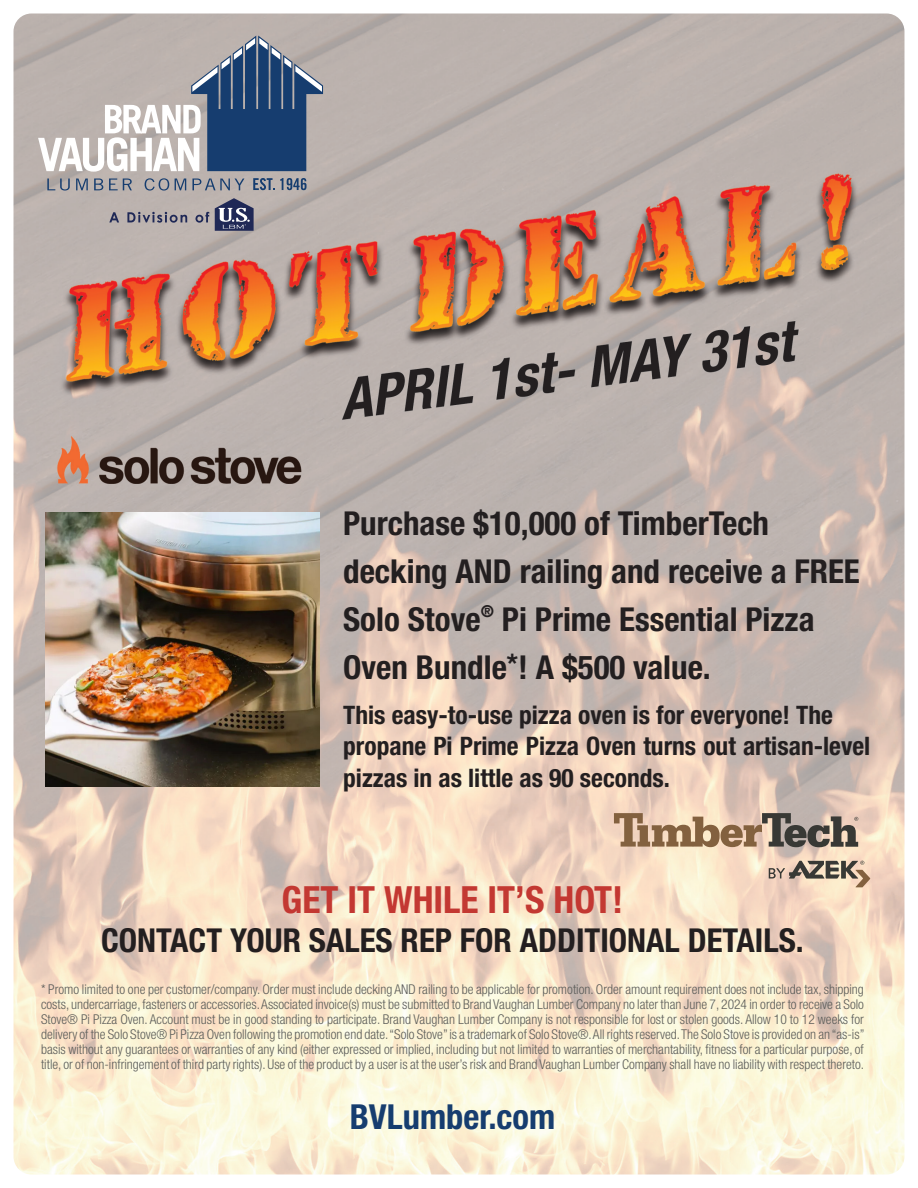
<style>
.page{position:relative;width:918px;height:1188px;background:#fff}
.page>*{position:absolute;margin:0;border:0;box-sizing:border-box;transform-origin:0 0}
.t1{font:700 condensed 37.5px "Helvetica Neue LT Std";color:#c33832}
.t2{font:700 condensed 34.5px "Helvetica Neue LT Std";color:#163d6f}
.t3{font:700 condensed 33px/48px "Helvetica Neue LT Std";color:#231f20}
.t4{font:700 condensed 25.5px/31.5px "Helvetica Neue LT Std";color:#231f20}
.t5{font:300 condensed 13.5px/15px "Helvetica Neue LT Std";color:#5b5c59;text-align:justify}
.s1{font-size:28.5px}
</style>
<div class="page">
<img style="left:14px;top:14px;width:890px;height:1160px">
<img style="left:46px;top:513px;width:274px;height:274px">
<svg style="left:614px;top:813px;width:244px;height:34px;background:#a7917c"></svg>
<svg style="left:769px;top:861px;width:101px;height:26px;background:#b8a592"></svg>
<svg style="left:109px;top:212px;width:10px;height:10px"></svg>
<svg style="left:127px;top:212px;width:60px;height:11px"></svg>
<svg style="left:195px;top:212px;width:14px;height:11px"></svg>
<svg style="left:215px;top:198px;width:39px;height:33px"></svg>
<svg style="left:47px;top:179px;width:23px;height:12px"></svg>
<svg style="left:76px;top:179px;width:12px;height:11px"></svg>
<svg style="left:94px;top:179px;width:9px;height:11px"></svg>
<svg style="left:109px;top:179px;width:23px;height:11px"></svg>
<svg style="left:145px;top:178px;width:24px;height:13px"></svg>
<svg style="left:175px;top:179px;width:11px;height:11px"></svg>
<svg style="left:192px;top:179px;width:52px;height:11px"></svg>
<svg style="left:253px;top:178px;width:54px;height:12px"></svg>
<svg style="left:38px;top:36px;width:285px;height:136px;background:#959ba6"></svg>
<p class="t3" style="left:343px;top:499px;width:518px">Purchase $10,000 of TimberTech decking AND railing and receive a FREE Solo Stove<sup>®</sup> Pi Prime Essential Pizza Oven Bundle<span class="s1">*</span>! A $500 value.</p>
<p class="t4" style="left:343px;top:699px;width:491px">This easy-to-use pizza oven is for everyone! The</p>
<p class="t4" style="left:343px;top:730px;width:529px">propane Pi Prime Pizza Oven turns out artisan-level pizzas in as little as 90 seconds.</p>
<p class="t1" style="left:282px;top:877px;width:343px">GET IT WHILE IT’S HOT!</p>
<p class="t3" style="left:101px;top:916px;width:704px">CONTACT YOUR SALES REP FOR ADDITIONAL DETAILS.</p>
<p class="t5" style="left:41px;top:982px;width:824px">* Promo limited to one per customer/company. Order must include decking AND railing to be applicable for promotion. Order amount requirement does not include tax, shipping costs, undercarriage, fasteners or accessories. Associated invoice(s) must be submitted to Brand Vaughan Lumber Company no later than June 7, 2024 in order to receive a Solo Stove® Pi Pizza Oven. Account must be in good standing to participate. Brand Vaughan Lumber Company is not responsible for lost or stolen goods. Allow 10 to 12 weeks for</p>
<p class="t5" style="left:41px;top:1027px;width:825px">delivery of the Solo Stove® Pi Pizza Oven following the promotion end date. “Solo Stove” is a trademark of Solo Stove®. All rights reserved. The Solo Stove is provided on an “as-is” basis without any guarantees or warranties of any kind (either expressed or implied, including but not limited to warranties of merchantability, fitness for a particular purpose, of title, or of non-infringement of third party rights). Use of the product by a user is at the user’s risk and Brand Vaughan Lumber Company shall have no liability with respect thereto.</p>
<p class="t2" style="left:350px;top:1096px;width:207px">BVLumber.com</p>
</div>
